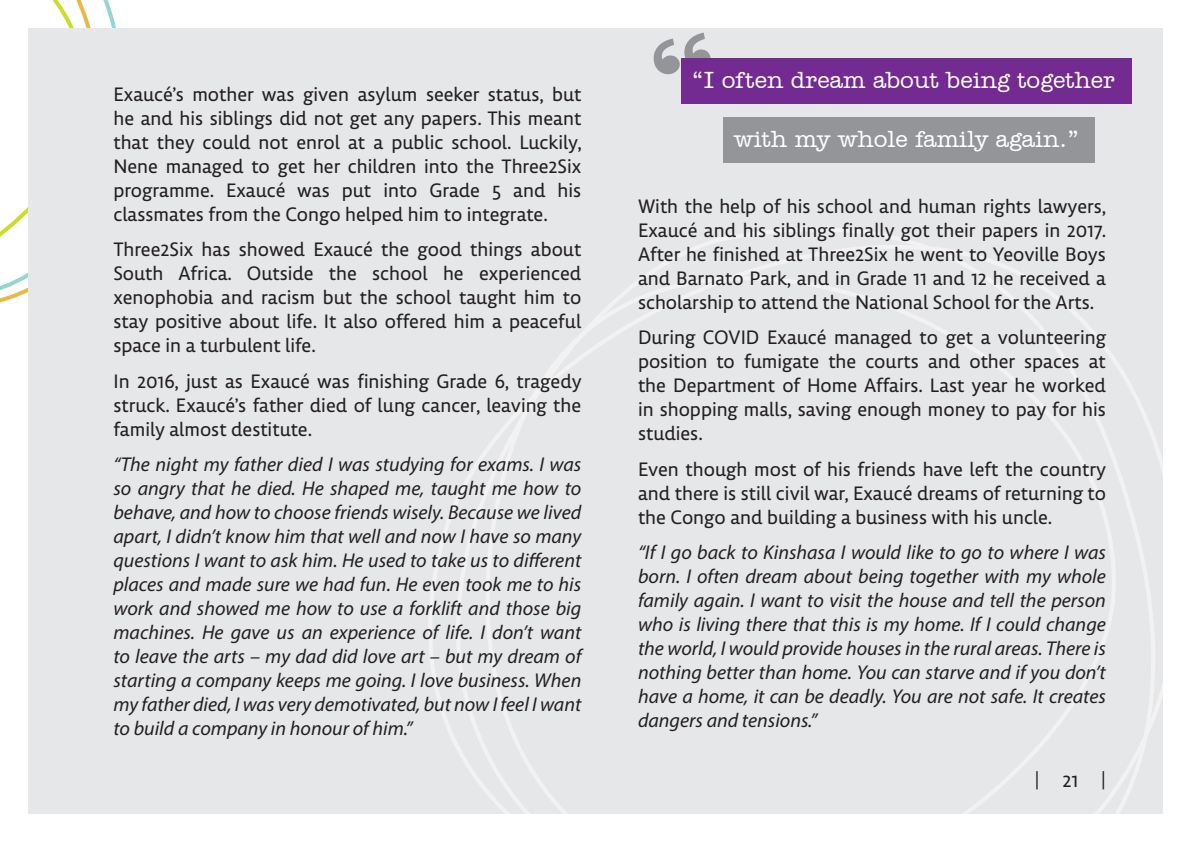
<style>
.page{position:relative;width:1191px;height:842px;background:#fff}
.page>*{position:absolute;margin:0;border:0;box-sizing:border-box;transform-origin:0 0}
.t1{font:500 24px "Amer Typewriter IT Cby BT";color:#fff}
.t2{font:20px/24px "Lemon Sans Next";color:#231f20;text-align:justify}
.t3{font:italic 20px/24px "Myriad Pro";color:#231f20;text-align:justify}
</style>
<div class="page">
<svg style="left:0;top:0;width:139px;height:303px"></svg>
<div style="left:28px;top:29px;width:1134px;height:785px;background:#e6e7e9"></div>
<svg style="left:429px;top:225px;width:734px;height:589px"></svg>
<svg style="left:653px;top:33px;width:58px;height:42px"></svg>
<div style="left:680px;top:58px;width:451px;height:45px;background:#742b91"></div>
<div style="left:723px;top:117px;width:371px;height:45px;background:#939598"></div>
<p class="t2" style="left:113px;top:82px;width:470px">Exaucé’s mother was given asylum seeker status, but he and his siblings did not get any papers. This meant that they could not enrol at a public school. Luckily, Nene managed to get her children into the Three2Six programme. Exaucé was put into Grade 5 and his classmates from the Congo helped him to integrate.</p>
<p class="t2" style="left:113px;top:237px;width:469px">Three2Six has showed Exaucé the good things about South Africa. Outside the school he experienced xenophobia and racism but the school taught him to stay positive about life. It also offered him a peaceful space in a turbulent life.</p>
<p class="t2" style="left:113px;top:369px;width:470px">In 2016, just as Exaucé was finishing Grade 6, tragedy struck. Exaucé’s father died of lung cancer, leaving the family almost destitute.</p>
<p class="t3" style="left:113px;top:452px;width:469px">“The night my father died I was studying for exams. I was so angry that he died. He shaped me, taught me how to behave, and how to choose friends wisely. Because we lived apart, I didn’t know him that well and now I have so many questions I want to ask him. He used to take us to different places and made sure we had fun. He even took me to his work and showed me how to use a forklift and those big machines. He gave us an experience of life. I don’t want to leave the arts – my dad did love art – but my dream of starting a company keeps me going. I love business. When my father died, I was very demotivated, but now I feel I want to build a company in honour of him.”</p>
<p class="t1" style="left:692px;top:65px;width:424px">“I often dream about being together</p>
<p class="t1" style="left:734px;top:124px;width:346px">with my whole family again.”</p>
<p class="t2" style="left:638px;top:194px;width:470px">With the help of his school and human rights lawyers, Exaucé and his siblings finally got their papers in 2017.<br>After he finished at Three2Six he went to Yeoville Boys and Barnato Park, and in Grade 11 and 12 he received a scholarship to attend the National School for the Arts.</p>
<p class="t2" style="left:638px;top:325px;width:469px">During COVID Exaucé managed to get a volunteering position to fumigate the courts and other spaces at the Department of Home Affairs. Last year he worked in shopping malls, saving enough money to pay for his studies.</p>
<p class="t2" style="left:638px;top:457px;width:470px">Even though most of his friends have left the country and there is still civil war, Exaucé dreams of returning to the Congo and building a business with his uncle.</p>
<p class="t3" style="left:638px;top:540px;width:469px">“If I go back to Kinshasa I would like to go to where I was born. I often dream about being together with my whole family again. I want to visit the house and tell the person who is living there that this is my home. If I could change the world, I would provide houses in the rural areas. There is nothing better than home. You can starve and if you don’t have a home, it can be deadly. You are not safe. It creates dangers and tensions.”</p>
<p class="t2" style="left:1034px;top:768px;width:73px">| 21 |</p>
</div>
